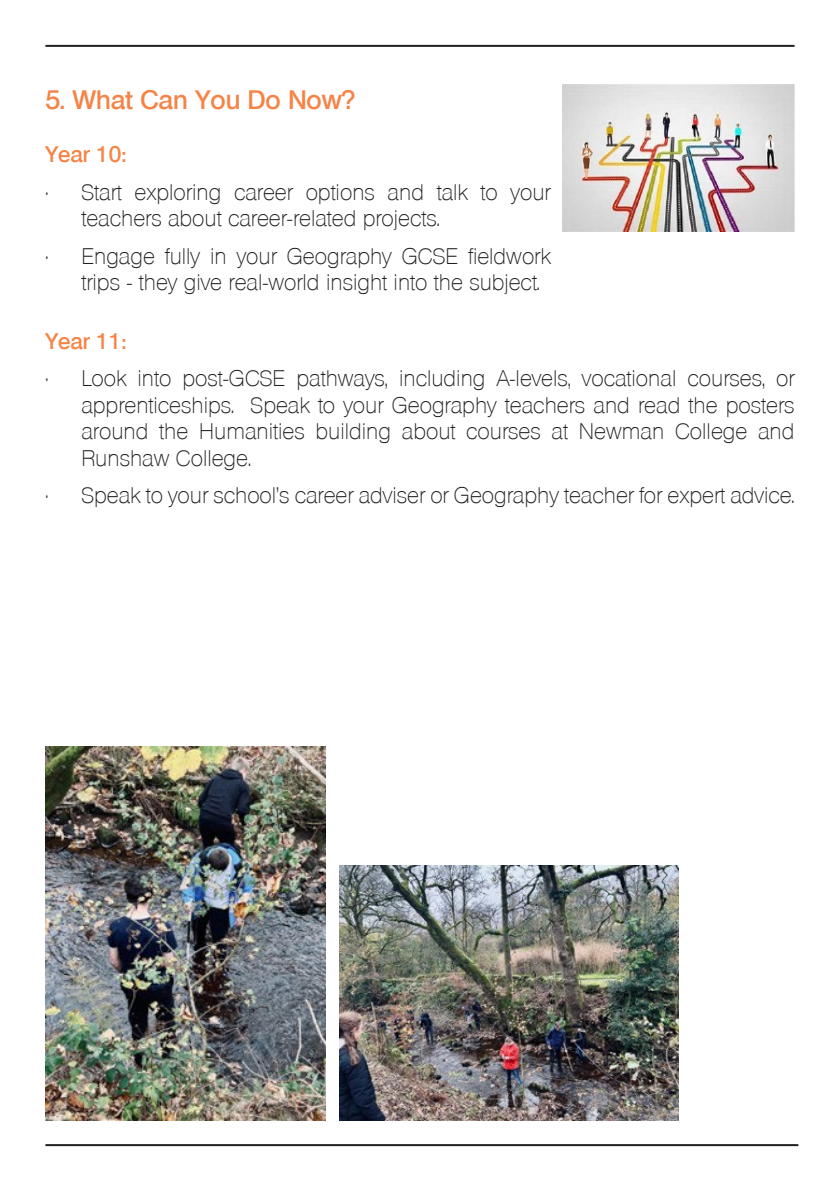
<style>
.page{position:relative;width:840px;height:1191px;background:#fff}
.page>*{position:absolute;margin:0;border:0;box-sizing:border-box;transform-origin:0 0}
.t1{font:600 26px "Olympia";color:#f58346}
.t2{font:200 22px/26.4px "Olympia";color:#231f20}
.t3{font:600 22px "Olympia";color:#f58346}
</style>
<div class="page">
<hr style="left:45px;top:1144px;width:752px;height:2px;background:#231f20">
<hr style="left:45px;top:45px;width:749px;height:2px;background:#231f20">
<img style="left:45px;top:747px;width:280px;height:373px">
<img style="left:339px;top:865px;width:339px;height:255px">
<img style="left:562px;top:84px;width:232px;height:148px">
<p class="t1" style="left:45px;top:84px;width:311px">5. What Can You Do Now?</p>
<p class="t3" style="left:45px;top:141px;width:82px">Year 10:</p>
<p class="t2" style="left:81px;top:179px;width:470px;text-indent:-36px">• Start exploring career options and talk to your teachers about career-related projects.</p>
<p class="t2" style="left:81px;top:243px;width:470px;text-indent:-36px">• Engage fully in your Geography GCSE fieldwork trips - they give real-world insight into the subject.</p>
<p class="t3" style="left:45px;top:328px;width:82px">Year 11:</p>
<p class="t2" style="left:81px;top:365px;width:714px;text-align:justify;text-indent:-36px">• Look into post-GCSE pathways, including A-levels, vocational courses, or apprenticeships. Speak to your Geography teachers and read the posters around the Humanities building about courses at Newman College and Runshaw College.</p>
<p class="t2" style="left:45px;top:482px;width:750px">• Speak to your school’s career adviser or Geography teacher for expert advice.</p>
</div>
